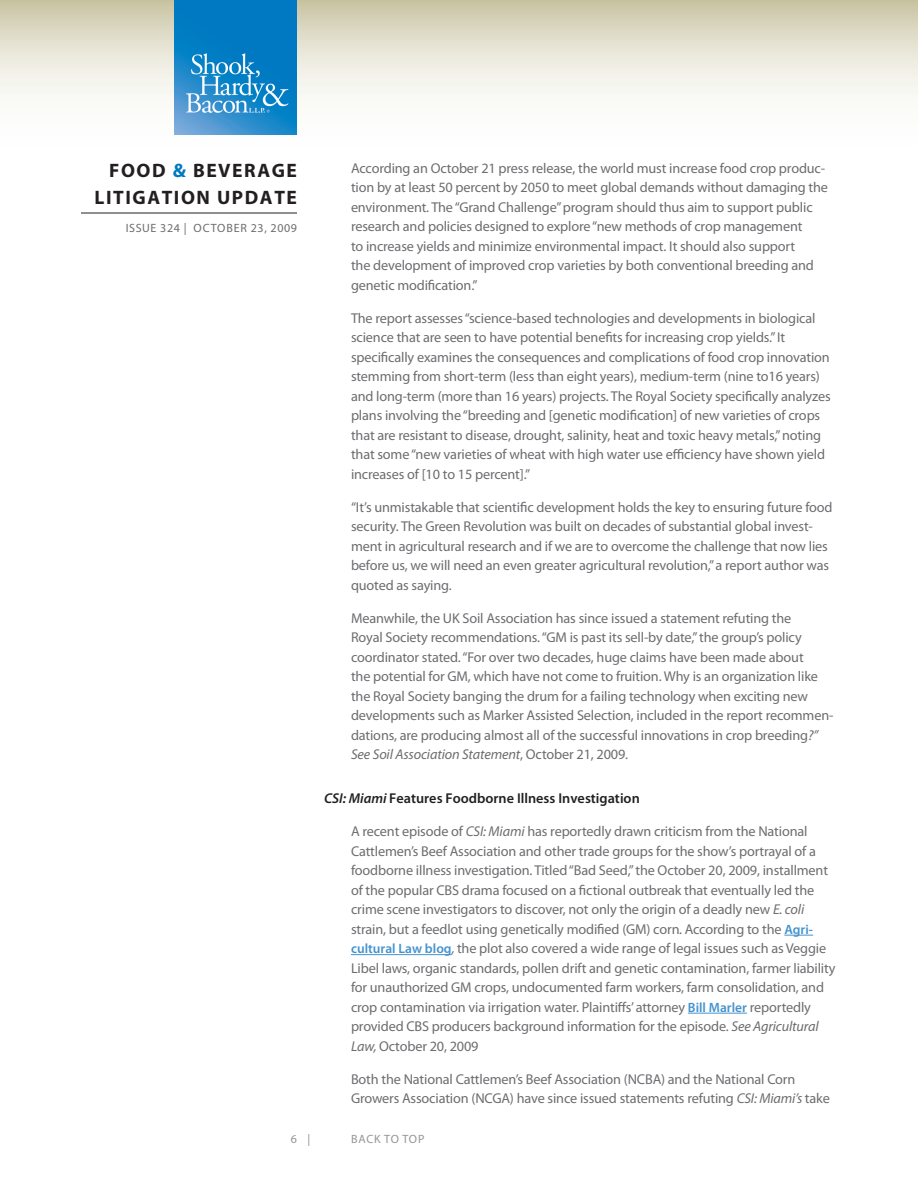
<style>
.page{position:relative;width:918px;height:1188px;background:#fff}
.page>*{position:absolute;margin:0;border:0;box-sizing:border-box;transform-origin:0 0}
.t1{font:700 19.5px/27px "Myriad Pro";letter-spacing:.08em;color:#231f20;text-align:right}
.Body{font:14.25px/19.5px "Myriad Pro";letter-spacing:-.01em;color:#6c6d70}
.Subhead{font:600 14.25px "Myriad Pro";color:#231f20}
.t2{font:12px "Myriad Pro";letter-spacing:.05em;color:#6c6d70}
.t3{font:12px "Myriad Pro";letter-spacing:.06em;color:#939598}
.s1{color:#0079c2}
.s2{font-style:italic}
.s3{font-weight:600;font-size:13.5px;color:#4393cf}
</style>
<div class="page">
<svg style="left:0;top:0;width:918px;height:135px"></svg>
<hr style="left:81px;top:213px;width:216px;height:1px;background:#231f20">
<img style="left:175px;top:0;width:122px;height:135px">
<svg style="left:784px;top:935px;width:29px;height:1px"></svg>
<hr style="left:351px;top:954px;width:101px;height:1px;background:#4393cf">
<hr style="left:688px;top:1013px;width:59px;height:1px;background:#4393cf">
<h1 class="t1" style="left:94px;top:156px;width:204px">FOOD <span class="s1">&amp;</span> BEVERAGE<br>LITIGATION UPDATE</h1>
<p class="t2" style="left:126px;top:221px;width:173px">ISSUE 324 | OCTOBER 23, 2009</p>
<p class="Body" style="left:351px;top:158px;width:478px">According an October 21 press release, the world must increase food crop produc&shy;tion by at least 50 percent by 2050 to meet global demands without damaging the environment. The “Grand Challenge” program should thus aim to support public research and policies designed to explore “new methods of crop management<br>to increase yields and minimize environmental impact. It should also support<br>the development of improved crop varieties by both conventional breeding and genetic modification.”</p>
<p class="Body" style="left:351px;top:308px;width:481px">The report assesses “science-based technologies and developments in biological science that are seen to have potential benefits for increasing crop yields.” It specifically examines the consequences and complications of food crop innovation stemming from short-term (less than eight years), medium-term (nine to16 years) and long-term (more than 16 years) projects. The Royal Society specifically analyzes plans involving the “breeding and [genetic modification] of new varieties of crops that are resistant to disease, drought, salinity, heat and toxic heavy metals,” noting that some “new varieties of wheat with high water use efficiency have shown yield increases of [10 to 15 percent].”</p>
<p class="Body" style="left:351px;top:497px;width:483px">“It’s unmistakable that scientific development holds the key to ensuring future food security. The Green Revolution was built on decades of substantial global invest&shy;ment in agricultural research and if we are to overcome the challenge that now lies before us, we will need an even greater agricultural revolution,” a report author was quoted as saying.</p>
<p class="Body" style="left:351px;top:608px;width:484px">Meanwhile, the UK Soil Association has since issued a statement refuting the<br>Royal Society recommendations. “GM is past its sell-by date,” the group’s policy coordinator stated. “For over two decades, huge claims have been made about<br>the potential for GM, which have not come to fruition. Why is an organization like the Royal Society banging the drum for a failing technology when exciting new developments such as Marker Assisted Selection, included in the report recommen&shy;dations, are producing almost all of the successful innovations in crop breeding<span class="s2">?” See Soil Association Statement</span>, October 21, 2009.</p>
<p class="Subhead" style="left:324px;top:789px;width:317px"><span class="s2">CSI: Miami</span> Features Foodborne Illness Investigation</p>
<p class="Body" style="left:351px;top:822px;width:486px">A recent episode of <span class="s2">CSI: Miami</span> has reportedly drawn criticism from the National Cattlemen’s Beef Association and other trade groups for the show’s portrayal of a foodborne illness investigation. Titled “Bad Seed,” the October 20, 2009, installment of the popular CBS drama focused on a fictional outbreak that eventually led the crime scene investigators to discover, not only the origin of a deadly new <span class="s2">E. coli </span>strain, but a feedlot using genetically modified (GM) corn<span class="s2">.</span> According to the <span class="s3">Agri&shy;cultural Law blog</span><span class="s2">,</span> the plot also covered a wide range of legal issues such as Veggie Libel laws, organic standards, pollen drift and genetic contamination, farmer liability for unauthorized GM crops, undocumented farm workers, farm consolidation, and crop contamination via irrigation water. Plaintiffs’ attorney <span class="s3">Bill Marler</span> reportedly provided CBS producers background information for the episode. <span class="s2">See Agricultural Law,</span> October 20, 2009</p>
<p class="Body" style="left:351px;top:1069px;width:480px">Both the National Cattlemen’s Beef Association (NCBA) and the National Corn<br>Growers Association (NCGA) have since issued statements refuting <span class="s2">CSI: Miami’s</span> take</p>
<p class="t3" style="left:291px;top:1132px;width:21px">6 |</p>
<p class="t3" style="left:351px;top:1132px;width:75px">BACK TO TOP</p>
</div>
